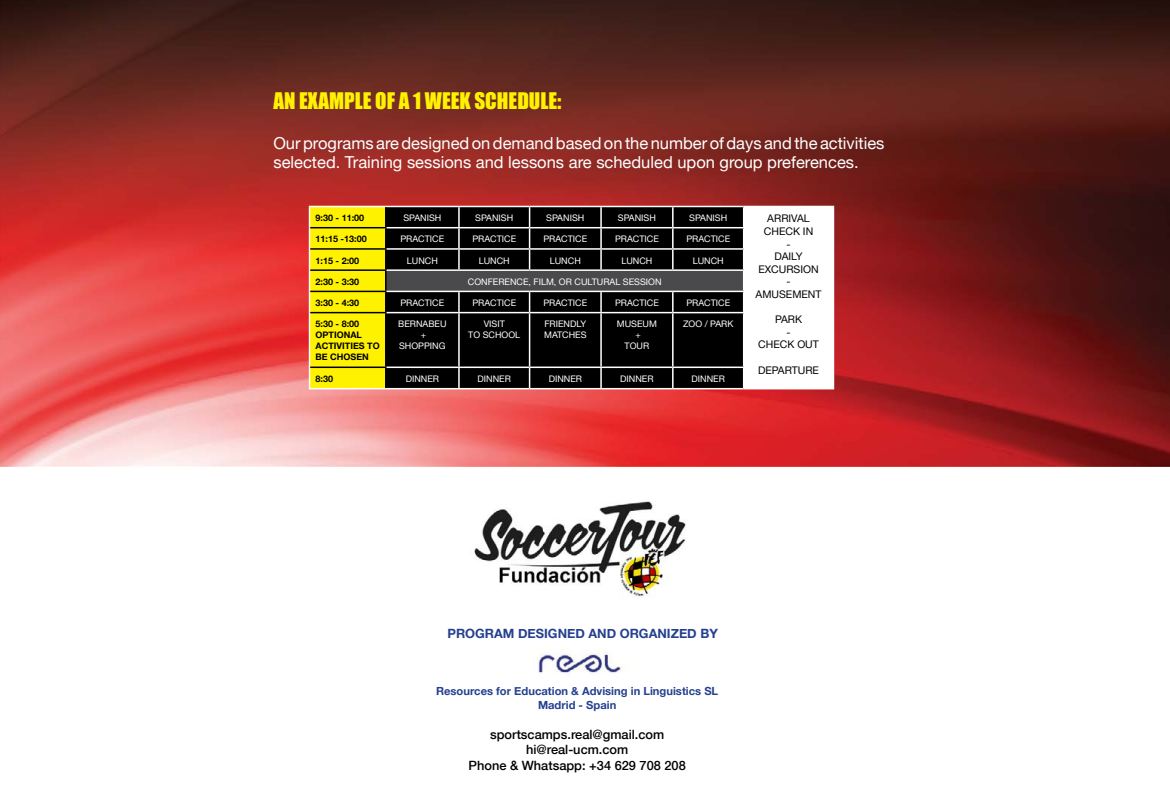
<style>
.page{position:relative;width:1170px;height:808px;background:#fff}
.page>*{position:absolute;margin:0;border:0;box-sizing:border-box;transform-origin:0 0}
.t1{font:21px "Impact";color:#fff200}
.t2{font:16.5px/19.8px "Helvetica Neue";color:#fff}
.t3{font:500 12.75px/15.3px "Helvetica Neue";color:#000;text-align:center}
.t4{font:700 12.75px "Helvetica Neue";color:#25408f}
.t5{font:700 11.25px/13.5px "Helvetica Neue";color:#25408f;text-align:center}
.t6{font:10.5px/12.6px "Helvetica Neue";color:#000;text-align:center}
.t7{font:9px/10.8px "Helvetica Neue";color:#fff;text-align:center}
.t8{font:700 9px/10.8px "Helvetica Neue";color:#000}
</style>
<div class="page">
<img style="left:0;top:0;width:1169px;height:466px">
<img style="left:538px;top:648px;width:92px;height:25px">
<img style="left:474px;top:501px;width:212px;height:96px">
<div style="left:386px;top:207px;width:356px;height:181px;background:#000"></div>
<div style="left:743px;top:206px;width:90px;height:183px;background:#fff"></div>
<div style="left:386px;top:270px;width:357px;height:21px;background:#4a4a4d"></div>
<hr style="left:386px;top:206px;width:73px;height:1px;background:#fff">
<hr style="left:459px;top:206px;width:70px;height:1px;background:#fff">
<hr style="left:529px;top:206px;width:72px;height:1px;background:#fff">
<hr style="left:601px;top:206px;width:71px;height:1px;background:#fff">
<hr style="left:672px;top:206px;width:71px;height:1px;background:#fff">
<hr style="left:743px;top:206px;width:91px;height:1px;background:#fff">
<hr style="left:832px;top:207px;width:2px;height:21px;background:#fff">
<hr style="left:832px;top:228px;width:2px;height:21px;background:#fff">
<hr style="left:832px;top:249px;width:2px;height:21px;background:#fff">
<hr style="left:832px;top:270px;width:2px;height:21px;background:#fff">
<hr style="left:832px;top:291px;width:2px;height:22px;background:#fff">
<hr style="left:832px;top:313px;width:2px;height:54px;background:#fff">
<hr style="left:832px;top:367px;width:2px;height:21px;background:#fff">
<hr style="left:386px;top:388px;width:73px;height:1px;background:#fff">
<hr style="left:459px;top:388px;width:70px;height:1px;background:#fff">
<hr style="left:529px;top:388px;width:72px;height:1px;background:#fff">
<hr style="left:601px;top:388px;width:71px;height:1px;background:#fff">
<hr style="left:672px;top:388px;width:71px;height:1px;background:#fff">
<hr style="left:743px;top:388px;width:91px;height:1px;background:#fff">
<svg style="left:309px;top:206px;width:77px;height:183px;background:#efe307"></svg>
<hr style="left:742px;top:207px;width:2px;height:20px;background:#fff">
<hr style="left:386px;top:227px;width:73px;height:1px;background:#fff">
<hr style="left:459px;top:227px;width:70px;height:1px;background:#fff">
<hr style="left:529px;top:227px;width:72px;height:1px;background:#fff">
<hr style="left:601px;top:227px;width:71px;height:1px;background:#fff">
<hr style="left:672px;top:227px;width:72px;height:1px;background:#fff">
<hr style="left:742px;top:228px;width:2px;height:20px;background:#fff">
<hr style="left:386px;top:248px;width:73px;height:2px;background:#fff">
<hr style="left:459px;top:248px;width:70px;height:2px;background:#fff">
<svg style="left:458px;top:207px;width:1px;height:62px"></svg>
<hr style="left:529px;top:248px;width:72px;height:2px;background:#fff">
<svg style="left:529px;top:207px;width:1px;height:62px"></svg>
<hr style="left:601px;top:248px;width:71px;height:2px;background:#fff">
<svg style="left:600px;top:207px;width:1px;height:62px"></svg>
<hr style="left:672px;top:248px;width:72px;height:2px;background:#fff">
<svg style="left:672px;top:207px;width:1px;height:62px"></svg>
<svg style="left:742px;top:250px;width:1px;height:19px"></svg>
<hr style="left:386px;top:269px;width:73px;height:2px;background:#fff">
<hr style="left:459px;top:269px;width:70px;height:2px;background:#fff">
<hr style="left:529px;top:269px;width:72px;height:2px;background:#fff">
<hr style="left:601px;top:269px;width:71px;height:2px;background:#fff">
<hr style="left:672px;top:269px;width:72px;height:2px;background:#fff">
<hr style="left:742px;top:271px;width:2px;height:20px;background:#fff">
<hr style="left:386px;top:291px;width:73px;height:1px;background:#fff">
<hr style="left:459px;top:291px;width:70px;height:1px;background:#fff">
<svg style="left:458px;top:292px;width:1px;height:20px"></svg>
<hr style="left:529px;top:291px;width:72px;height:1px;background:#fff">
<svg style="left:529px;top:292px;width:1px;height:20px"></svg>
<hr style="left:601px;top:291px;width:71px;height:1px;background:#fff">
<svg style="left:600px;top:292px;width:1px;height:20px"></svg>
<hr style="left:672px;top:291px;width:72px;height:1px;background:#fff">
<svg style="left:672px;top:292px;width:1px;height:20px"></svg>
<hr style="left:742px;top:292px;width:2px;height:20px;background:#fff">
<hr style="left:386px;top:312px;width:73px;height:1px;background:#fff">
<hr style="left:459px;top:312px;width:70px;height:1px;background:#fff">
<hr style="left:458px;top:313px;width:1px;height:53px;background:#fff">
<hr style="left:529px;top:312px;width:72px;height:1px;background:#fff">
<hr style="left:529px;top:313px;width:1px;height:53px;background:#fff">
<hr style="left:601px;top:312px;width:71px;height:1px;background:#fff">
<hr style="left:600px;top:313px;width:1px;height:53px;background:#fff">
<hr style="left:672px;top:312px;width:72px;height:1px;background:#fff">
<hr style="left:672px;top:313px;width:1px;height:53px;background:#fff">
<hr style="left:742px;top:313px;width:2px;height:53px;background:#fff">
<hr style="left:386px;top:366px;width:73px;height:2px;background:#fff">
<hr style="left:459px;top:366px;width:70px;height:2px;background:#fff">
<svg style="left:458px;top:368px;width:1px;height:20px"></svg>
<hr style="left:529px;top:366px;width:72px;height:2px;background:#fff">
<svg style="left:529px;top:368px;width:1px;height:20px"></svg>
<hr style="left:601px;top:366px;width:71px;height:2px;background:#fff">
<svg style="left:600px;top:368px;width:1px;height:20px"></svg>
<hr style="left:672px;top:366px;width:72px;height:2px;background:#fff">
<svg style="left:672px;top:368px;width:1px;height:20px"></svg>
<hr style="left:742px;top:368px;width:2px;height:20px;background:#fff">
<h1 class="t1" style="left:273px;top:84px;width:289px">AN EXAMPLE OF A 1 WEEK SCHEDULE:</h1>
<h2 class="t2" style="left:273px;top:133px;width:612px">Our programs are designed on demand based on the number of days and the activities selected. Training sessions and lessons are scheduled upon group preferences.</h2>
<p class="t8" style="left:315px;top:212px;width:50px">9:30 - 11:00</p>
<p class="t7" style="left:403px;top:212px;width:39px">SPANISH</p>
<p class="t7" style="left:475px;top:212px;width:39px">SPANISH</p>
<p class="t7" style="left:546px;top:212px;width:39px">SPANISH</p>
<p class="t7" style="left:618px;top:212px;width:39px">SPANISH</p>
<p class="t7" style="left:689px;top:212px;width:39px">SPANISH</p>
<p class="t6" style="left:755px;top:212px;width:67px">ARRIVAL<br>CHECK IN<br>-<br>DAILY<br>EXCURSION -<br>AMUSEMENT</p>
<p class="t6" style="left:758px;top:313px;width:62px">PARK<br>-<br>CHECK OUT</p>
<p class="t6" style="left:758px;top:363px;width:62px">DEPARTURE</p>
<p class="t8" style="left:315px;top:234px;width:53px">11:15 -13:00</p>
<p class="t7" style="left:400px;top:234px;width:45px">PRACTICE</p>
<p class="t7" style="left:472px;top:234px;width:45px">PRACTICE</p>
<p class="t7" style="left:543px;top:234px;width:45px">PRACTICE</p>
<p class="t7" style="left:615px;top:234px;width:45px">PRACTICE</p>
<p class="t7" style="left:686px;top:234px;width:45px">PRACTICE</p>
<p class="t8" style="left:315px;top:255px;width:45px">1:15 - 2:00</p>
<p class="t7" style="left:407px;top:255px;width:32px">LUNCH</p>
<p class="t7" style="left:478px;top:255px;width:32px">LUNCH</p>
<p class="t7" style="left:549px;top:255px;width:32px">LUNCH</p>
<p class="t7" style="left:621px;top:255px;width:32px">LUNCH</p>
<p class="t7" style="left:692px;top:255px;width:32px">LUNCH</p>
<p class="t8" style="left:315px;top:276px;width:45px">2:30 - 3:30</p>
<p class="t7" style="left:468px;top:276px;width:195px">CONFERENCE, FILM, OR CULTURAL SESSION</p>
<p class="t8" style="left:315px;top:297px;width:45px">3:30 - 4:30</p>
<p class="t7" style="left:400px;top:297px;width:45px">PRACTICE</p>
<p class="t7" style="left:472px;top:297px;width:45px">PRACTICE</p>
<p class="t7" style="left:543px;top:297px;width:45px">PRACTICE</p>
<p class="t7" style="left:615px;top:297px;width:45px">PRACTICE</p>
<p class="t7" style="left:686px;top:297px;width:45px">PRACTICE</p>
<p class="t8" style="left:315px;top:319px;width:66px">5:30 - 8:00<br>OPTIONAL<br>ACTIVITIES TO<br>BE CHOSEN</p>
<p class="t7" style="left:398px;top:318px;width:50px">BERNABEU +<br>SHOPPING</p>
<p class="t7" style="left:468px;top:318px;width:54px">VISIT<br>TO SCHOOL</p>
<p class="t7" style="left:544px;top:318px;width:44px;text-align:left">FRIENDLY<br>MATCHES</p>
<p class="t7" style="left:617px;top:318px;width:42px">MUSEUM +<br>TOUR</p>
<p class="t7" style="left:683px;top:318px;width:52px">ZOO / PARK</p>
<p class="t8" style="left:315px;top:373px;width:19px">8:30</p>
<p class="t7" style="left:405px;top:373px;width:35px">DINNER</p>
<p class="t7" style="left:477px;top:373px;width:35px">DINNER</p>
<p class="t7" style="left:548px;top:373px;width:35px">DINNER</p>
<p class="t7" style="left:620px;top:373px;width:35px">DINNER</p>
<p class="t7" style="left:691px;top:373px;width:35px">DINNER</p>
<h3 class="t4" style="left:447px;top:626px;width:272px">PROGRAM DESIGNED AND ORGANIZED BY</h3>
<p class="t5" style="left:436px;top:684px;width:284px">Resources for Education &amp; Advising in Linguistics SL<br>Madrid - Spain</p>
<h3 class="t3" style="left:468px;top:726px;width:219px">sportscamps.real@gmail.com hi@real-ucm.com<br>Phone &amp; Whatsapp: +34 629 708 208</h3>
</div>
